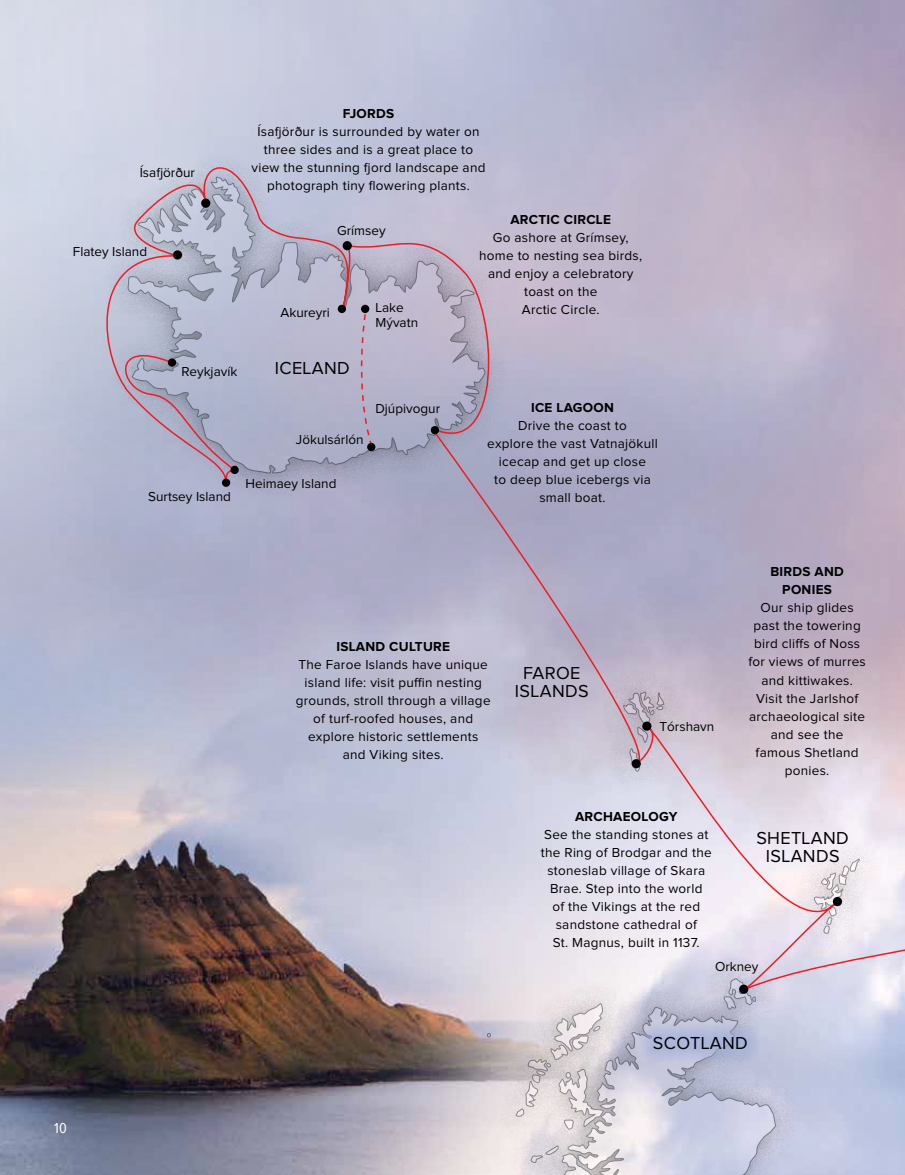
<style>
.page{position:relative;width:905px;height:1175px;background:#fff}
.page>*{position:absolute;margin:0;border:0;box-sizing:border-box;transform-origin:0 0}
.t1{font:18px/18px "Proxima Nova";letter-spacing:.02em;color:#000;text-align:center}
.t2{font:15px "Proxima Nova Cond";color:#fff}
.t3{font:13.5px/18px "Proxima Nova";letter-spacing:.02em;color:#000;text-align:center}
.t4{font:13.5px/15px "Proxima Nova";color:#000}
.t5{font:700 13.5px/18px "Proxima Nova";letter-spacing:.02em;color:#000;text-align:center}
</style>
<div class="page">
<img style="left:0;top:0;width:904px;height:1174px">
<div style="left:102px;top:83px;width:802px;height:1091px;background:#58595b;opacity:.5"></div>
<svg style="left:722px;top:995px;width:34px;height:10px"></svg>
<svg style="left:474px;top:1005px;width:411px;height:169px;background:#cbcbdd"></svg>
<svg style="left:530px;top:1144px;width:61px;height:30px;background:#d2cdd1"></svg>
<svg style="left:515px;top:1003px;width:89px;height:126px;background:#d8d1d3"></svg>
<div style="left:640px;top:1022px;width:120px;height:40px;background:#a3b1da;opacity:.75"></div>
<svg style="left:82px;top:146px;width:423px;height:476px;background:#b4b4ca"></svg>
<svg style="left:429px;top:426px;width:475px;height:569px;background:#c9c2d4"></svg>
<div style="left:201px;top:199px;width:9px;height:9px;background:#000;border-radius:50%"></div>
<div style="left:173px;top:250px;width:9px;height:9px;background:#000;border-radius:50%"></div>
<div style="left:168px;top:358px;width:8px;height:9px;background:#000;border-radius:50%"></div>
<div style="left:230px;top:466px;width:9px;height:8px;background:#000;border-radius:50%"></div>
<div style="left:222px;top:478px;width:8px;height:9px;background:#000;border-radius:50%"></div>
<div style="left:338px;top:305px;width:8px;height:8px;background:#000;border-radius:50%"></div>
<div style="left:361px;top:305px;width:8px;height:8px;background:#000;border-radius:50%"></div>
<div style="left:342px;top:241px;width:10px;height:9px;background:#000;border-radius:50%"></div>
<div style="left:642px;top:721px;width:9px;height:9px;background:#000;border-radius:50%"></div>
<div style="left:631px;top:759px;width:9px;height:9px;background:#000;border-radius:50%"></div>
<div style="left:739px;top:984px;width:9px;height:9px;background:#000;border-radius:50%"></div>
<div style="left:367px;top:443px;width:8px;height:8px;background:#000;border-radius:50%"></div>
<div style="left:431px;top:426px;width:8px;height:8px;background:#000;border-radius:50%"></div>
<div style="left:832px;top:897px;width:10px;height:9px;background:#000;border-radius:50%"></div>
<p class="t4" style="left:140px;top:165px;width:57px">Ísafjörður</p>
<p class="t4" style="left:73px;top:245px;width:76px">Flatey Island</p>
<p class="t5" style="left:343px;top:104px;width:53px">FJORDS</p>
<p class="t3" style="left:251px;top:122px;width:235px">Ísafjörður is surrounded by water on three sides and is a great place to view the stunning fjord landscape and photograph tiny flowering plants.</p>
<p class="t4" style="left:337px;top:224px;width:50px">Grímsey</p>
<p class="t4" style="left:280px;top:305px;width:51px">Akureyri</p>
<p class="t4" style="left:375px;top:300px;width:44px">Lake<br>Mývatn</p>
<p class="t5" style="left:510px;top:211px;width:102px">ARCTIC CIRCLE</p>
<p class="t3" style="left:479px;top:229px;width:165px">Go ashore at Grímsey, home to nesting sea birds, and enjoy a celebratory toast on the<br>Arctic Circle.</p>
<p class="t4" style="left:182px;top:364px;width:57px">Reykjavík</p>
<h1 class="t1" style="left:275px;top:359px;width:76px">ICELAND</h1>
<p class="t4" style="left:148px;top:489px;width:84px">Surtsey Island</p>
<p class="t4" style="left:296px;top:432px;width:69px">Jökulsárlón</p>
<p class="t4" style="left:245px;top:476px;width:92px">Heimaey Island</p>
<p class="t4" style="left:375px;top:401px;width:66px">Djúpivogur</p>
<p class="t5" style="left:531px;top:399px;width:84px">ICE LAGOON</p>
<p class="t3" style="left:487px;top:417px;width:172px">Drive the coast to<br>explore the vast Vatnajökull icecap and get up close<br>to deep blue icebergs via small boat.</p>
<p class="t5" style="left:336px;top:638px;width:115px">ISLAND CULTURE</p>
<p class="t3" style="left:296px;top:656px;width:196px">The Faroe Islands have unique island life: visit puffin nesting grounds, stroll through a village of turf-roofed houses, and explore historic settlements and Viking sites.</p>
<h1 class="t1" style="left:515px;top:664px;width:75px">FAROE<br>ISLANDS</h1>
<p class="t4" style="left:659px;top:719px;width:56px">Tórshavn</p>
<p class="t5" style="left:575px;top:807px;width:104px">ARCHAEOLOGY</p>
<p class="t3" style="left:541px;top:825px;width:172px">See the standing stones at the Ring of Brodgar and the stoneslab village of Skara<br>Brae. Step into the world<br>of the Vikings at the red sandstone cathedral of<br>St. Magnus, built in 1137.</p>
<p class="t5" style="left:770px;top:563px;width:75px">BIRDS AND<br>PONIES</p>
<p class="t3" style="left:748px;top:599px;width:119px">Our ship glides past the towering bird cliffs of Noss for views of murres and kittiwakes.<br>Visit the Jarlshof archaeological site and see the famous Shetland ponies.</p>
<h1 class="t1" style="left:756px;top:829px;width:94px">SHETLAND<br>ISLANDS</h1>
<p class="t3" style="left:715px;top:958px;width:45px">Orkney</p>
<h1 class="t1" style="left:653px;top:1034px;width:96px">SCOTLAND</h1>
<p class="t2" style="left:54px;top:1119px;width:14px">10</p>
</div>
